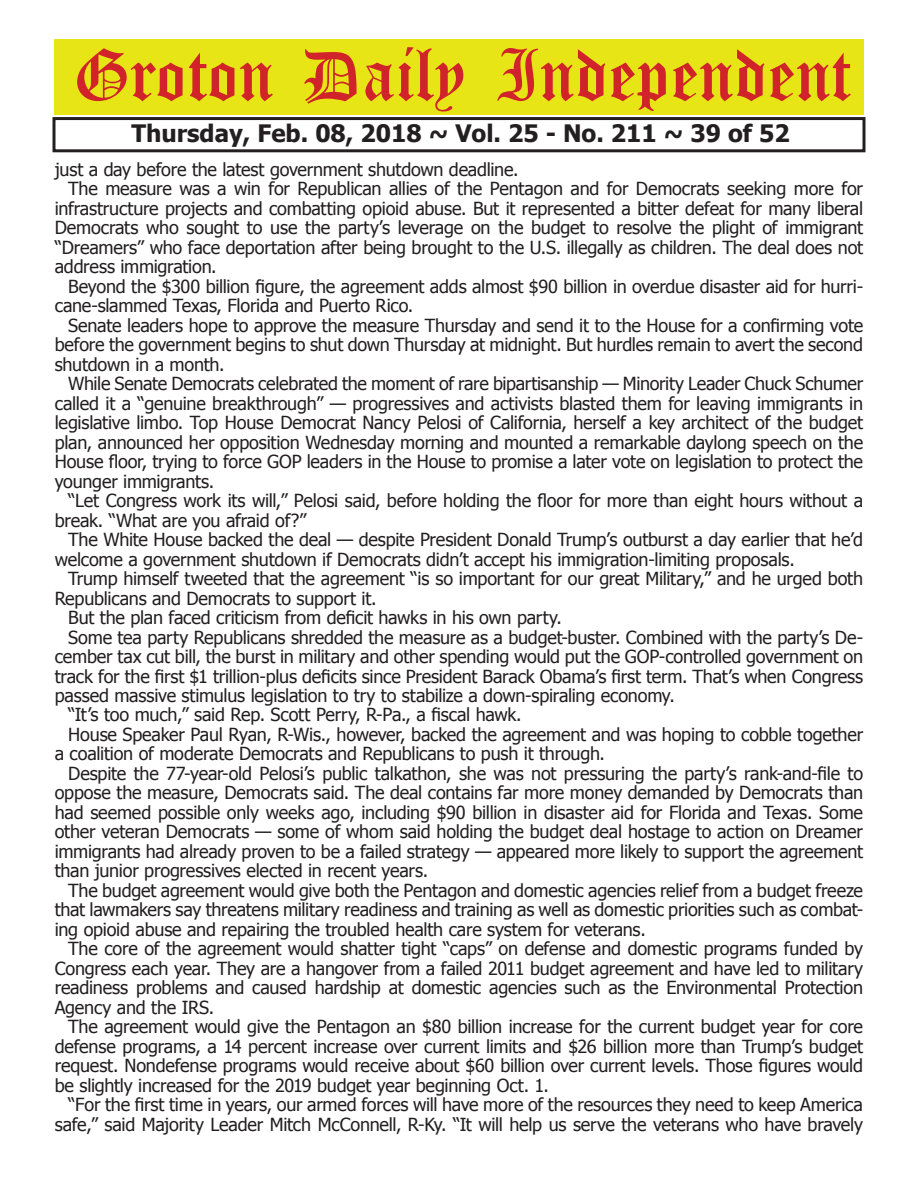
<style>
.page{position:relative;width:918px;height:1188px;background:#fff}
.page>*{position:absolute;margin:0;border:0;box-sizing:border-box;transform-origin:0 0}
.t1{font:54px "Old English Five";color:#d1232a}
.t2{font:700 24px "Tahoma";color:#231f20}
.t3{font:18px "Tahoma";letter-spacing:-.01em;color:#231f20}
</style>
<div class="page">
<div style="left:52px;top:117px;width:814px;height:35px;border:3px solid #231f20"></div>
<div style="left:54px;top:40px;width:810px;height:75px;background:#e7e515"></div>
<h1 class="t1" style="left:73px;top:50px;width:779px">Groton Daily Independent</h1>
<h2 class="t2" style="left:131px;top:116px;width:660px">Thursday, Feb. 08, 2018 ~ Vol. 25 - No. 211 ~ 39 of 52</h2>
<p class="t3" style="left:55px;top:157px;width:465px">just a day before the latest government shutdown deadline.</p>
<p class="t3" style="left:68px;top:177px;width:796px">The measure was a win for Republican allies of the Pentagon and for Democrats seeking more for</p>
<p class="t3" style="left:55px;top:196px;width:810px">infrastructure projects and combatting opioid abuse. But it represented a bitter defeat for many liberal</p>
<p class="t3" style="left:55px;top:216px;width:810px">Democrats who sought to use the party’s leverage on the budget to resolve the plight of immigrant</p>
<p class="t3" style="left:55px;top:235px;width:810px">“Dreamers” who face deportation after being brought to the U.S. illegally as children. The deal does not</p>
<p class="t3" style="left:55px;top:255px;width:163px">address immigration.</p>
<p class="t3" style="left:68px;top:274px;width:796px">Beyond the $300 billion figure, the agreement adds almost $90 billion in overdue disaster aid for hurri-</p>
<p class="t3" style="left:55px;top:294px;width:360px">cane-slammed Texas, Florida and Puerto Rico.</p>
<p class="t3" style="left:68px;top:313px;width:797px">Senate leaders hope to approve the measure Thursday and send it to the House for a confirming vote</p>
<p class="t3" style="left:55px;top:332px;width:810px">before the government begins to shut down Thursday at midnight. But hurdles remain to avert the second</p>
<p class="t3" style="left:55px;top:352px;width:171px">shutdown in a month.</p>
<p class="t3" style="left:68px;top:371px;width:796px">While Senate Democrats celebrated the moment of rare bipartisanship — Minority Leader Chuck Schumer</p>
<p class="t3" style="left:55px;top:391px;width:810px">called it a “genuine breakthrough” — progressives and activists blasted them for leaving immigrants in</p>
<p class="t3" style="left:55px;top:410px;width:810px">legislative limbo. Top House Democrat Nancy Pelosi of California, herself a key architect of the budget</p>
<p class="t3" style="left:55px;top:430px;width:810px">plan, announced her opposition Wednesday morning and mounted a remarkable daylong speech on the</p>
<p class="t3" style="left:55px;top:449px;width:810px">House floor, trying to force GOP leaders in the House to promise a later vote on legislation to protect the</p>
<p class="t3" style="left:55px;top:469px;width:161px">younger immigrants.</p>
<p class="t3" style="left:68px;top:488px;width:796px">“Let Congress work its will,” Pelosi said, before holding the floor for more than eight hours without a</p>
<p class="t3" style="left:55px;top:508px;width:253px">break. “What are you afraid of?”</p>
<p class="t3" style="left:68px;top:527px;width:796px">The White House backed the deal — despite President Donald Trump’s outburst a day earlier that he’d</p>
<p class="t3" style="left:55px;top:547px;width:742px">welcome a government shutdown if Democrats didn’t accept his immigration-limiting proposals.</p>
<p class="t3" style="left:68px;top:566px;width:796px">Trump himself tweeted that the agreement “is so important for our great Military,” and he urged both</p>
<p class="t3" style="left:55px;top:586px;width:323px">Republicans and Democrats to support it.</p>
<p class="t3" style="left:68px;top:605px;width:495px">But the plan faced criticism from deficit hawks in his own party.</p>
<p class="t3" style="left:68px;top:625px;width:796px">Some tea party Republicans shredded the measure as a budget-buster. Combined with the party’s De-</p>
<p class="t3" style="left:55px;top:644px;width:810px">cember tax cut bill, the burst in military and other spending would put the GOP-controlled government on</p>
<p class="t3" style="left:55px;top:664px;width:810px">track for the first $1 trillion-plus deficits since President Barack Obama’s first term. That’s when Congress</p>
<p class="t3" style="left:55px;top:683px;width:622px">passed massive stimulus legislation to try to stabilize a down-spiraling economy.</p>
<p class="t3" style="left:68px;top:703px;width:455px">“It’s too much,” said Rep. Scott Perry, R-Pa., a fiscal hawk.</p>
<p class="t3" style="left:68px;top:722px;width:796px">House Speaker Paul Ryan, R-Wis., however, backed the agreement and was hoping to cobble together</p>
<p class="t3" style="left:55px;top:742px;width:552px">a coalition of moderate Democrats and Republicans to push it through.</p>
<p class="t3" style="left:68px;top:761px;width:796px">Despite the 77-year-old Pelosi’s public talkathon, she was not pressuring the party’s rank-and-file to</p>
<p class="t3" style="left:55px;top:781px;width:810px">oppose the measure, Democrats said. The deal contains far more money demanded by Democrats than</p>
<p class="t3" style="left:55px;top:800px;width:810px">had seemed possible only weeks ago, including $90 billion in disaster aid for Florida and Texas. Some</p>
<p class="t3" style="left:55px;top:820px;width:810px">other veteran Democrats — some of whom said holding the budget deal hostage to action on Dreamer</p>
<p class="t3" style="left:55px;top:839px;width:810px">immigrants had already proven to be a failed strategy — appeared more likely to support the agreement</p>
<p class="t3" style="left:55px;top:859px;width:375px">than junior progressives elected in recent years.</p>
<p class="t3" style="left:68px;top:878px;width:796px">The budget agreement would give both the Pentagon and domestic agencies relief from a budget freeze</p>
<p class="t3" style="left:55px;top:898px;width:810px">that lawmakers say threatens military readiness and training as well as domestic priorities such as combat-</p>
<p class="t3" style="left:55px;top:917px;width:593px">ing opioid abuse and repairing the troubled health care system for veterans.</p>
<p class="t3" style="left:68px;top:937px;width:796px">The core of the agreement would shatter tight “caps” on defense and domestic programs funded by</p>
<p class="t3" style="left:55px;top:956px;width:810px">Congress each year. They are a hangover from a failed 2011 budget agreement and have led to military</p>
<p class="t3" style="left:55px;top:976px;width:810px">readiness problems and caused hardship at domestic agencies such as the Environmental Protection</p>
<p class="t3" style="left:55px;top:995px;width:161px">Agency and the IRS.</p>
<p class="t3" style="left:68px;top:1015px;width:796px">The agreement would give the Pentagon an $80 billion increase for the current budget year for core</p>
<p class="t3" style="left:55px;top:1034px;width:810px">defense programs, a 14 percent increase over current limits and $26 billion more than Trump’s budget</p>
<p class="t3" style="left:55px;top:1054px;width:810px">request. Nondefense programs would receive about $60 billion over current levels. Those figures would</p>
<p class="t3" style="left:55px;top:1073px;width:496px">be slightly increased for the 2019 budget year beginning Oct. 1.</p>
<p class="t3" style="left:68px;top:1093px;width:796px">“For the first time in years, our armed forces will have more of the resources they need to keep America</p>
<p class="t3" style="left:55px;top:1112px;width:810px">safe,” said Majority Leader Mitch McConnell, R-Ky. “It will help us serve the veterans who have bravely</p>
</div>
